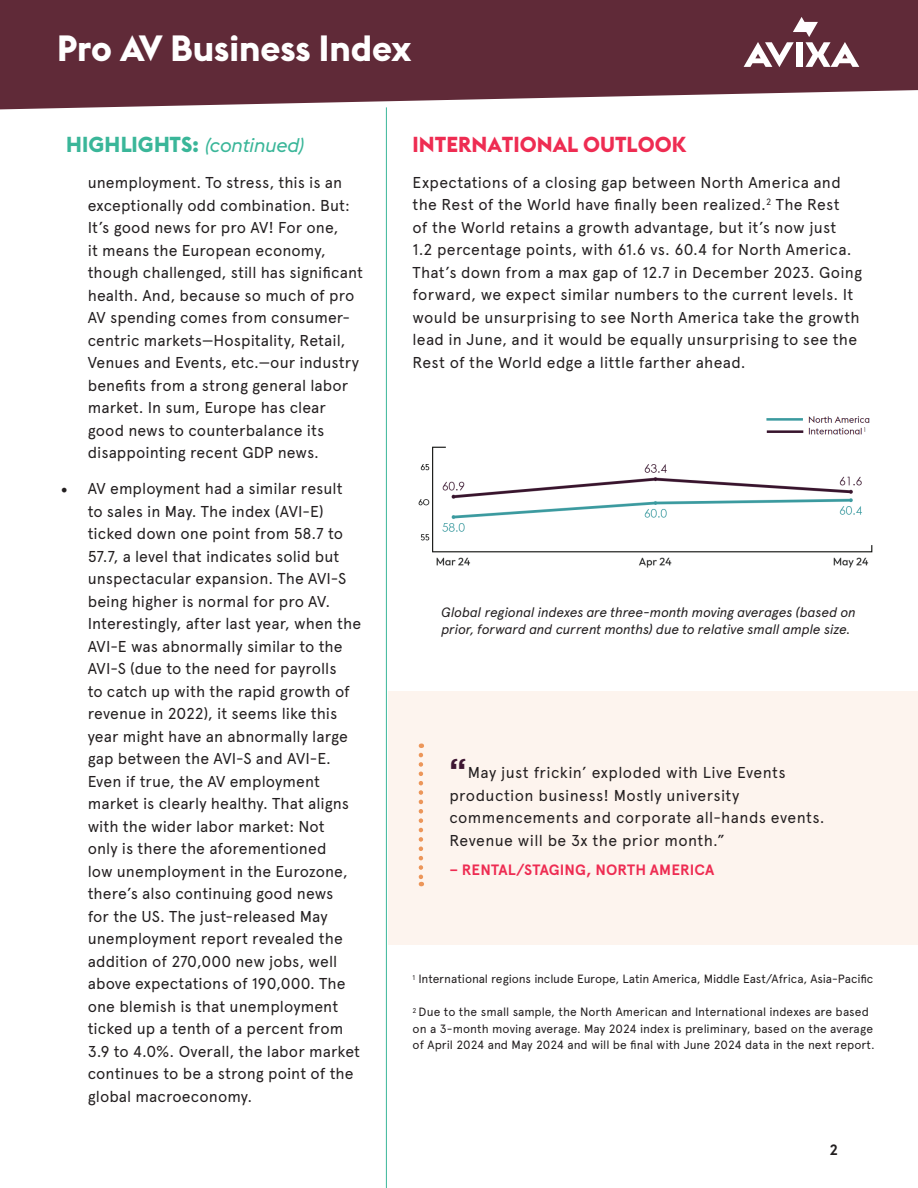
<style>
.page{position:relative;width:918px;height:1188px;background:#fff}
.page>*{position:absolute;margin:0;border:0;box-sizing:border-box;transform-origin:0 0}
.t1{font:700 36px "Euclid Flex";color:#fff}
.t2{font:700 21.45px "Euclid Flex";letter-spacing:.005em;color:#3ab699}
.t3{font:700 21.45px "Euclid Flex";color:#ee2c52}
.t4{font:15.75px/22.5px "Apercu Pro";letter-spacing:.005em;color:#231f20}
.t5{font:15.75px/22.5px "Apercu Pro";letter-spacing:.025em;color:#231f20}
.t6{font:700 15px "Apercu Pro";letter-spacing:.005em;color:#ee2c52}
.t7{font:700 15px "Apercu Pro";color:#231f20}
.t8{font:italic 13.5px/16.5px "Apercu";letter-spacing:-.015em;color:#231f20}
.t9{font:12px/16.5px "Apercu Pro";color:#231f20}
.s1{font-weight:400;font-style:italic;font-size:19.5px}
.s2{font-family:"Minion Pro";font-size:18px}
.s3{font-family:"Gotham";font-weight:700;font-size:31.5px;color:#3e1632}
</style>
<div class="page">
<svg style="left:0;top:0;width:918px;height:110px;background:#6f3f4b"></svg>
<svg style="left:744px;top:17px;width:115px;height:50px"></svg>
<img style="left:418px;top:416px;width:455px;height:152px">
<div style="left:388px;top:691px;width:530px;height:253px;background:#fdf4ee"></div>
<hr style="left:386px;top:107px;width:1px;height:1081px;background:#3ab699">
<svg style="left:419px;top:755px;width:4px;height:131px"></svg>
<h1 class="t1" style="left:57px;top:27px;width:356px">Pro AV Business Index</h1>
<h2 class="t2" style="left:66px;top:132px;width:239px">HIGHLIGHTS: <span class="s1">(continued)</span></h2>
<p class="t4" style="left:88px;top:170px;width:277px">unemployment. To stress, this is an exceptionally odd combination. But:<br>It’s good news for pro AV! For one,<br>it means the European economy, though challenged, still has significant health. And, because so much of pro AV spending comes from consumer&shy;centric markets—Hospitality, Retail, Venues and Events, etc.—our industry benefits from a strong general labor market. In sum, Europe has clear good news to counterbalance its disappointing recent GDP news.</p>
<p class="t4" style="left:88px;top:476px;width:275px;text-indent:-27px"><span class="s2">•</span> AV employment had a similar result to sales in May. The index (AVI-E) ticked down one point from 58.7 to 57.7, a level that indicates solid but unspectacular expansion. The AVI-S being higher is normal for pro AV.<br>Interestingly, after last year, when the AVI-E was abnormally similar to the AVI-S (due to the need for payrolls<br>to catch up with the rapid growth of revenue in 2022), it seems like this year might have an abnormally large gap between the AVI-S and AVI-E.<br>Even if true, the AV employment market is clearly healthy. That aligns with the wider labor market: Not<br>only is there the aforementioned<br>low unemployment in the Eurozone, there’s also continuing good news<br>for the US. The just-released May unemployment report revealed the addition of 270,000 new jobs, well above expectations of 190,000. The one blemish is that unemployment ticked up a tenth of a percent from 3.9 to 4.0%. Overall, the labor market continues to be a strong point of the global macroeconomy.</p>
<h2 class="t3" style="left:413px;top:132px;width:275px">INTERNATIONAL OUTLOOK</h2>
<p class="t4" style="left:413px;top:169px;width:451px">Expectations of a closing gap between North America and the Rest of the World have finally been realized.<sup>2</sup> The Rest<br>of the World retains a growth advantage, but it’s now just<br>1.2 percentage points, with 61.6 vs. 60.4 for North America.<br>That’s down from a max gap of 12.7 in December 2023. Going forward, we expect similar numbers to the current levels. It would be unsurprising to see North America take the growth lead in June, and it would be equally unsurprising to see the Rest of the World edge a little farther ahead.</p>
<p class="t8" style="left:441px;top:604px;width:416px">Global regional indexes are three-month moving averages (based on prior, forward and current months) due to relative small ample size.</p>
<p class="t5" style="left:449px;top:760px;width:377px"><span class="s3">“</span>May just frickin’ exploded with Live Events production business! Mostly university commencements and corporate all-hands events.<br>Revenue will be 3x the prior month.”</p>
<p class="t6" style="left:449px;top:858px;width:267px">– RENTAL/STAGING, NORTH AMERICA</p>
<p class="t9" style="left:413px;top:970px;width:462px"><sup>1</sup> International regions include Europe, Latin America, Middle East/Africa, Asia-Pacific</p>
<p class="t9" style="left:413px;top:1003px;width:464px"><sup>2</sup> Due to the small sample, the North American and International indexes are based on a 3-month moving average. May 2024 index is preliminary, based on the average of April 2024 and May 2024 and will be final with June 2024 data in the next report.</p>
<p class="t7" style="left:829px;top:1139px;width:10px">2</p>
</div>
